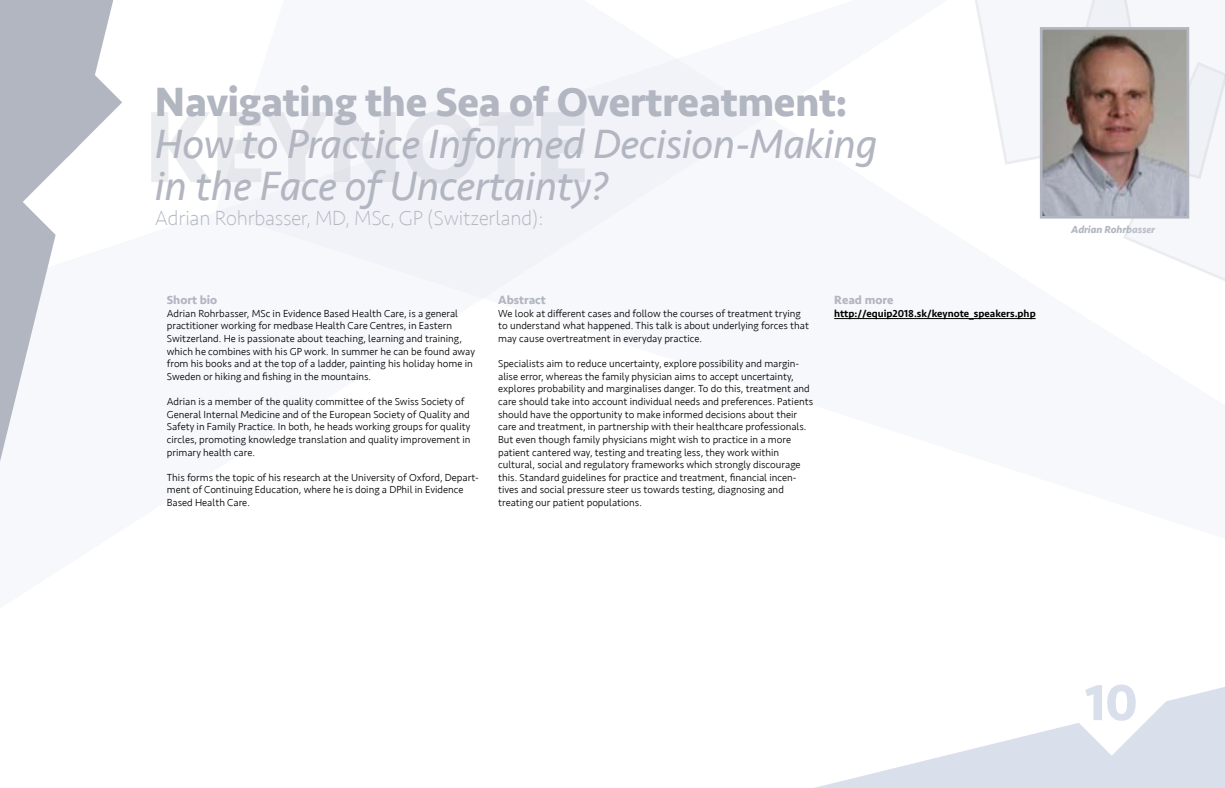
<style>
.page{position:relative;width:1225px;height:788px;background:#fff}
.page>*{position:absolute;margin:0;border:0;box-sizing:border-box;transform-origin:0 0}
.t1{font:700 105px "Seravek";letter-spacing:-.01em;color:#b2b6c1}
.t2{font:700 52.5px "Seravek";color:#dadfec}
.t3{font:italic 42px/42px "Seravek";letter-spacing:-.01em;color:#b2b6c1}
.t4{font:700 42px "Seravek";letter-spacing:-.01em;color:#b2b6c1}
.t5{font:200 21px "Seravek";letter-spacing:-.01em;color:#b2b6c1}
.t6{font:700 12.25px "Seravek";color:#b2b6c1}
.t7{font:300 10.5px/12.6px "Seravek";color:#000}
.t8{font:500 10.5px "Seravek";color:#000}
.t9{font:italic 700 10.5px "Seravek";letter-spacing:-.01em;color:#b2b6c1}
</style>
<div class="page">
<svg style="left:216px;top:59px;width:820px;height:261px"></svg>
<hr style="left:834px;top:318px;width:202px;height:1px;background:#000">
<svg style="left:0;top:0;width:113px;height:461px"></svg>
<svg style="left:12px;top:47px;width:110px;height:210px"></svg>
<svg style="left:815px;top:687px;width:410px;height:101px"></svg>
<svg style="left:1057px;top:687px;width:110px;height:68px"></svg>
<svg style="left:969px;top:0;width:256px;height:298px"></svg>
<img style="left:1044px;top:31px;width:141px;height:183px">
<div style="left:1040px;top:27px;width:149px;height:191px;border:3px solid #b2b6c1"></div>
<h3 class="t4" style="left:155px;top:68px;width:694px">Navigating the Sea of Overtreatment:</h3>
<h3 class="t3" style="left:155px;top:122px;width:724px">How to Practice Informed Decision-Making in the Face of Uncertainty?</h3>
<h3 class="t5" style="left:155px;top:206px;width:390px">Adrian Rohrbasser, MD, MSc, GP (Switzerland):</h3>
<h1 class="t1" style="left:144px;top:63px;width:447px">KEYNOTE</h1>
<p class="t6" style="left:167px;top:290px;width:52px">Short bio</p>
<p class="t7" style="left:167px;top:307px;width:310px">Adrian Rohrbasser, MSc in Evidence Based Health Care, is a general practitioner working for medbase Health Care Centres, in Eastern Switzerland. He is passionate about teaching, learning and training, which he combines with his GP work. In summer he can be found away from his books and at the top of a ladder, painting his holiday home in Sweden or hiking and fishing in the mountains.</p>
<p class="t7" style="left:167px;top:395px;width:305px">Adrian is a member of the quality committee of the Swiss Society of General Internal Medicine and of the European Society of Quality and Safety in Family Practice. In both, he heads working groups for quality circles, promoting knowledge translation and quality improvement in primary health care.</p>
<p class="t7" style="left:167px;top:471px;width:314px">This forms the topic of his research at the University of Oxford, Depart&shy;ment of Continuing Education, where he is doing a DPhil in Evidence<br>Based Health Care.</p>
<p class="t6" style="left:498px;top:290px;width:49px">Abstract</p>
<p class="t7" style="left:498px;top:307px;width:312px">We look at different cases and follow the courses of treatment trying to understand what happened. This talk is about underlying forces that may cause overtreatment in everyday practice.</p>
<p class="t7" style="left:498px;top:357px;width:316px">Specialists aim to reduce uncertainty, explore possibility and margin&shy;alise error, whereas the family physician aims to accept uncertainty, explores probability and marginalises danger. To do this, treatment and care should take into account individual needs and preferences. Patients should have the opportunity to make informed decisions about their care and treatment, in partnership with their healthcare professionals.<br>But even though family physicians might wish to practice in a more patient cantered way, testing and treating less, they work within cultural, social and regulatory frameworks which strongly discourage this. Standard guidelines for practice and treatment, financial incen&shy;tives and social pressure steer us towards testing, diagnosing and treating our patient populations.</p>
<p class="t6" style="left:834px;top:290px;width:61px">Read more</p>
<p class="t8" style="left:834px;top:307px;width:203px">http://equip2018.sk/keynote_speakers.php</p>
<p class="t9" style="left:1071px;top:221px;width:85px">Adrian Rohrbasser</p>
<h2 class="t2" style="left:1085px;top:660px;width:54px">10</h2>
</div>
